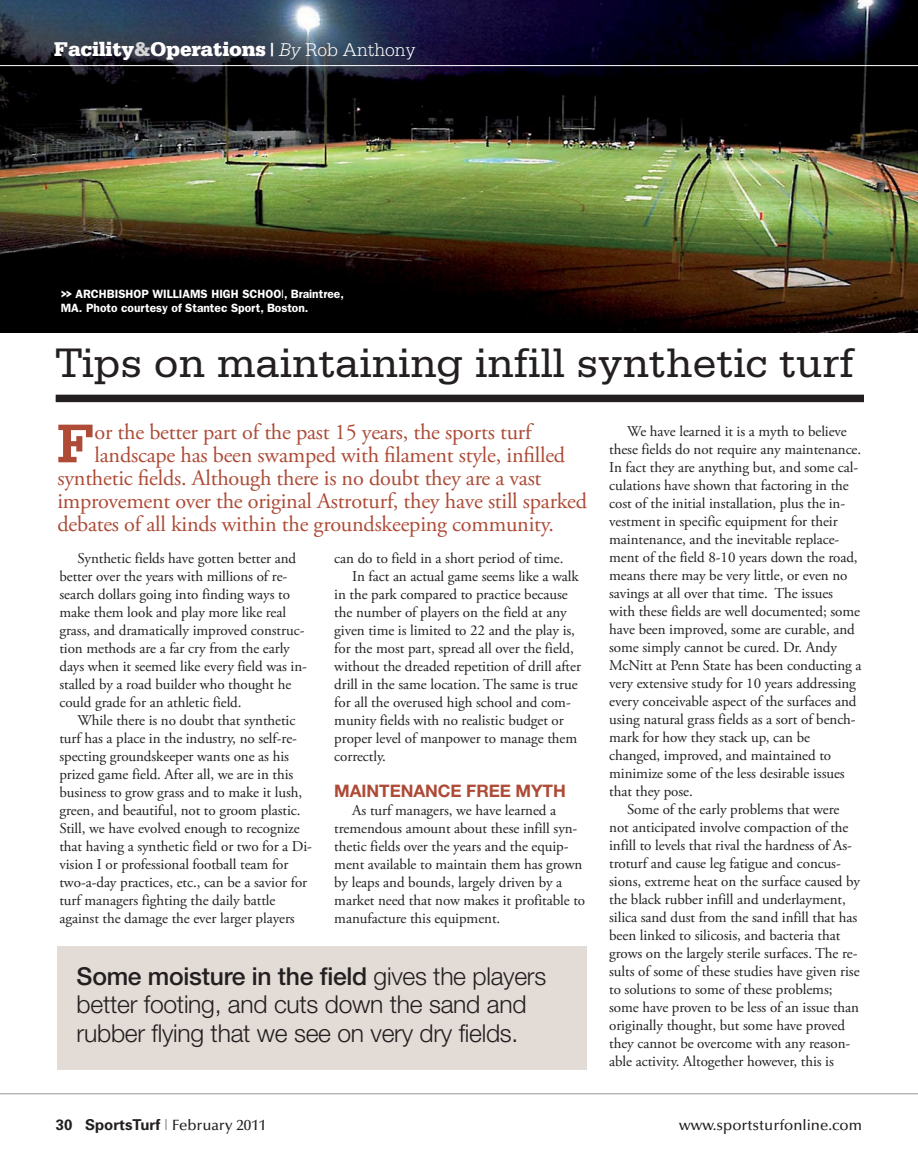
<style>
.page{position:relative;width:918px;height:1175px;background:#fff}
.page>*{position:absolute;margin:0;border:0;box-sizing:border-box;transform-origin:0 0}
.t1{font:700 57.6px "Serifa";color:#ad4b37}
.t2{font:43.5px "Serifa";color:#231f20}
.t3{font:300 24.75px/28.5px "Helvetica Neue";letter-spacing:-.01em;color:#231f20}
.t4{font:22.2px "Adobe Garamond Pro";letter-spacing:-.01em;color:#ad4b37}
.t5{font:900 21px "Serifa";letter-spacing:-.01em;color:#fff}
.t6{font:700 17.25px "Helvetica Neue";letter-spacing:-.005em;color:#ad4b37}
.t7{font:15px/18px "Adobe Garamond Pro";letter-spacing:-.005em;color:#231f20}
.t8{font:700 15px "Univers";color:#231f20}
.t9{font:500 15px "Optima";color:#231f20}
.t10{font:600 12px/14.2px "Franklin Gothic";color:#fff}
.s1{color:#d1d3d4}
.s2{font-family:"Helvetica Neue";font-weight:500;font-size:18px}
.s3{font-weight:300;font-style:italic;font-size:19.5px}
.s4{font-weight:300;font-size:19.5px}
.s5{font-family:"Knockout HTF94 Ultmt Sumo";font-weight:400}
.s6{font-weight:400}
.s7{font-weight:500}
.s8{font-weight:100;font-stretch:ultra-condensed}
.s9{font-family:"Optima";font-weight:500}
</style>
<div class="page">
<hr style="left:0;top:1093px;width:918px;height:1px;background:#939598">
<img style="left:0;top:0;width:918px;height:332px">
<hr style="left:0;top:65px;width:918px;height:1px;background:#fff">
<div style="left:56px;top:394px;width:808px;height:8px;background:#231f20"></div>
<div style="left:57px;top:946px;width:530px;height:124px;background:#e3dbd6"></div>
<p class="t5" style="left:54px;top:42px;width:363px">Facility<span class="s1">&amp;</span>Operations <span class="s2">|</span> <span class="s3">By</span> <span class="s4">Rob Anthony</span></p>
<p class="t10" style="left:61px;top:288px;width:285px"><span class="s5">&gt;&gt;</span> ARCHBISHOP WILLIAMS HIGH SCHOO<span class="s6">l</span>, Braintree,<br>MA. Photo courtesy of Stantec Sport, Boston.</p>
<p class="t2" style="left:55px;top:347px;width:801px">Tips on maintaining infill synthetic turf</p>
<p class="t1" style="left:57px;top:424px;width:40px">F</p>
<p class="t4" style="left:95px;top:423px;width:439px">or the better part of the past 15 years, the sports turf</p>
<p class="t4" style="left:95px;top:446px;width:472px">landscape has been swamped with filament style, infilled</p>
<p class="t4" style="left:57px;top:469px;width:486px">synthetic fields. Although there is no doubt they are a vast</p>
<p class="t4" style="left:57px;top:492px;width:531px">improvement over the original Astroturf, they have still sparked</p>
<p class="t4" style="left:57px;top:515px;width:498px">debates of all kinds within the groundskeeping community.</p>
<p class="t7" style="left:77px;top:550px;width:220px">Synthetic fields have gotten better and</p>
<p class="t7" style="left:59px;top:568px;width:229px">better over the years with millions of re-</p>
<p class="t7" style="left:59px;top:586px;width:232px">search dollars going into finding ways to</p>
<p class="t7" style="left:59px;top:604px;width:228px">make them look and play more like real</p>
<p class="t7" style="left:59px;top:622px;width:247px">grass, and dramatically improved construc-</p>
<p class="t7" style="left:59px;top:640px;width:232px">tion methods are a far cry from the early</p>
<p class="t7" style="left:59px;top:658px;width:249px">days when it seemed like every field was in-</p>
<p class="t7" style="left:59px;top:676px;width:233px">stalled by a road builder who thought he</p>
<p class="t7" style="left:59px;top:694px;width:184px">could grade for an athletic field.</p>
<p class="t7" style="left:77px;top:712px;width:219px">While there is no doubt that synthetic</p>
<p class="t7" style="left:59px;top:730px;width:239px">turf has a place in the industry, no self-re-</p>
<p class="t7" style="left:59px;top:748px;width:231px">specting groundskeeper wants one as his</p>
<p class="t7" style="left:59px;top:766px;width:235px">prized game field. After all, we are in this</p>
<p class="t7" style="left:59px;top:784px;width:244px">business to grow grass and to make it lush,</p>
<p class="t7" style="left:59px;top:802px;width:243px">green, and beautiful, not to groom plastic.</p>
<p class="t7" style="left:59px;top:820px;width:242px">Still, we have evolved enough to recognize</p>
<p class="t7" style="left:59px;top:838px;width:254px">that having a synthetic field or two for a Di-</p>
<p class="t7" style="left:59px;top:856px;width:231px">vision I or professional football team for</p>
<p class="t7" style="left:59px;top:874px;width:249px">two-a-day practices, etc., can be a savior for</p>
<p class="t7" style="left:59px;top:892px;width:218px">turf managers fighting the daily battle</p>
<p class="t7" style="left:59px;top:910px;width:237px">against the damage the ever larger players</p>
<p class="t7" style="left:334px;top:550px;width:231px">can do to field in a short period of time.</p>
<p class="t7" style="left:352px;top:568px;width:228px">In fact an actual game seems like a walk</p>
<p class="t7" style="left:334px;top:586px;width:235px">in the park compared to practice because</p>
<p class="t7" style="left:334px;top:604px;width:234px">the number of players on the field at any</p>
<p class="t7" style="left:334px;top:622px;width:242px">given time is limited to 22 and the play is,</p>
<p class="t7" style="left:334px;top:640px;width:241px">for the most part, spread all over the field,</p>
<p class="t7" style="left:334px;top:658px;width:248px">without the dreaded repetition of drill after</p>
<p class="t7" style="left:334px;top:676px;width:245px">drill in the same location. The same is true</p>
<p class="t7" style="left:334px;top:694px;width:238px">for all the overused high school and com-</p>
<p class="t7" style="left:334px;top:712px;width:231px">munity fields with no realistic budget or</p>
<p class="t7" style="left:334px;top:730px;width:244px">proper level of manpower to manage them</p>
<p class="t7" style="left:334px;top:748px;width:53px">correctly.</p>
<p class="t6" style="left:334px;top:784px;width:233px">MAINTENANCE FREE MYTH</p>
<p class="t7" style="left:334px;top:802px;width:252px;text-indent:18px">As turf managers, we have learned a tremendous amount about these infill syn&shy;thetic fields over the years and the equip&shy;ment available to maintain them has grown by leaps and bounds, largely driven by a market need that now makes it profitable to manufacture this equipment.</p>
<p class="t3" style="left:77px;top:964px;width:471px"><span class="s7">Some moisture in the field</span> gives the players better footing, and cuts down the sand and rubber flying that we see on very dry fields.</p>
<p class="t7" style="left:627px;top:423px;width:221px">We have learned it is a myth to believe</p>
<p class="t7" style="left:609px;top:441px;width:254px">these fields do not require any maintenance.</p>
<p class="t7" style="left:609px;top:459px;width:251px">In fact they are anything but, and some cal-</p>
<p class="t7" style="left:609px;top:477px;width:241px">culations have shown that factoring in the</p>
<p class="t7" style="left:609px;top:495px;width:238px">cost of the initial installation, plus the in-</p>
<p class="t7" style="left:609px;top:513px;width:230px">vestment in specific equipment for their</p>
<p class="t7" style="left:609px;top:531px;width:232px">maintenance, and the inevitable replace-</p>
<p class="t7" style="left:609px;top:549px;width:250px">ment of the field 8-10 years down the road,</p>
<p class="t7" style="left:609px;top:567px;width:240px">means there may be very little, or even no</p>
<p class="t7" style="left:609px;top:585px;width:225px">savings at all over that time. The issues</p>
<p class="t7" style="left:609px;top:603px;width:252px">with these fields are well documented; some</p>
<p class="t7" style="left:609px;top:621px;width:247px">have been improved, some are curable, and</p>
<p class="t7" style="left:609px;top:639px;width:229px">some simply cannot be cured. Dr. Andy</p>
<p class="t7" style="left:609px;top:657px;width:254px">McNitt at Penn State has been conducting a</p>
<p class="t7" style="left:609px;top:675px;width:248px">very extensive study for 10 years addressing</p>
<p class="t7" style="left:609px;top:693px;width:249px">every conceivable aspect of the surfaces and</p>
<p class="t7" style="left:609px;top:711px;width:248px">using natural grass fields as a sort of bench-</p>
<p class="t7" style="left:609px;top:729px;width:202px">mark for how they stack up, can be</p>
<p class="t7" style="left:609px;top:747px;width:223px">changed, improved, and maintained to</p>
<p class="t7" style="left:609px;top:765px;width:237px">minimize some of the less desirable issues</p>
<p class="t7" style="left:609px;top:783px;width:85px">that they pose.</p>
<p class="t7" style="left:627px;top:801px;width:214px">Some of the early problems that were</p>
<p class="t7" style="left:609px;top:819px;width:241px">not anticipated involve compaction of the</p>
<p class="t7" style="left:609px;top:837px;width:244px">infill to levels that rival the hardness of As-</p>
<p class="t7" style="left:609px;top:855px;width:233px">troturf and cause leg fatigue and concus-</p>
<p class="t7" style="left:609px;top:873px;width:252px">sions, extreme heat on the surface caused by</p>
<p class="t7" style="left:609px;top:891px;width:238px">the black rubber infill and underlayment,</p>
<p class="t7" style="left:609px;top:909px;width:250px">silica sand dust from the sand infill that has</p>
<p class="t7" style="left:609px;top:927px;width:233px">been linked to silicosis, and bacteria that</p>
<p class="t7" style="left:609px;top:945px;width:250px">grows on the largely sterile surfaces. The re-</p>
<p class="t7" style="left:609px;top:963px;width:252px">sults of some of these studies have given rise</p>
<p class="t7" style="left:609px;top:981px;width:225px">to solutions to some of these problems;</p>
<p class="t7" style="left:609px;top:999px;width:251px">some have proven to be less of an issue than</p>
<p class="t7" style="left:609px;top:1017px;width:237px">originally thought, but some have proved</p>
<p class="t7" style="left:609px;top:1035px;width:243px">they cannot be overcome with any reason-</p>
<p class="t7" style="left:609px;top:1053px;width:226px">able activity. Altogether however, this is</p>
<p class="t8" style="left:56px;top:1118px;width:212px">30 SportsTurf <span class="s8">|</span> <span class="s9">February 2011</span></p>
<p class="t9" style="left:679px;top:1118px;width:185px">www.sportsturfonline.com</p>
</div>
